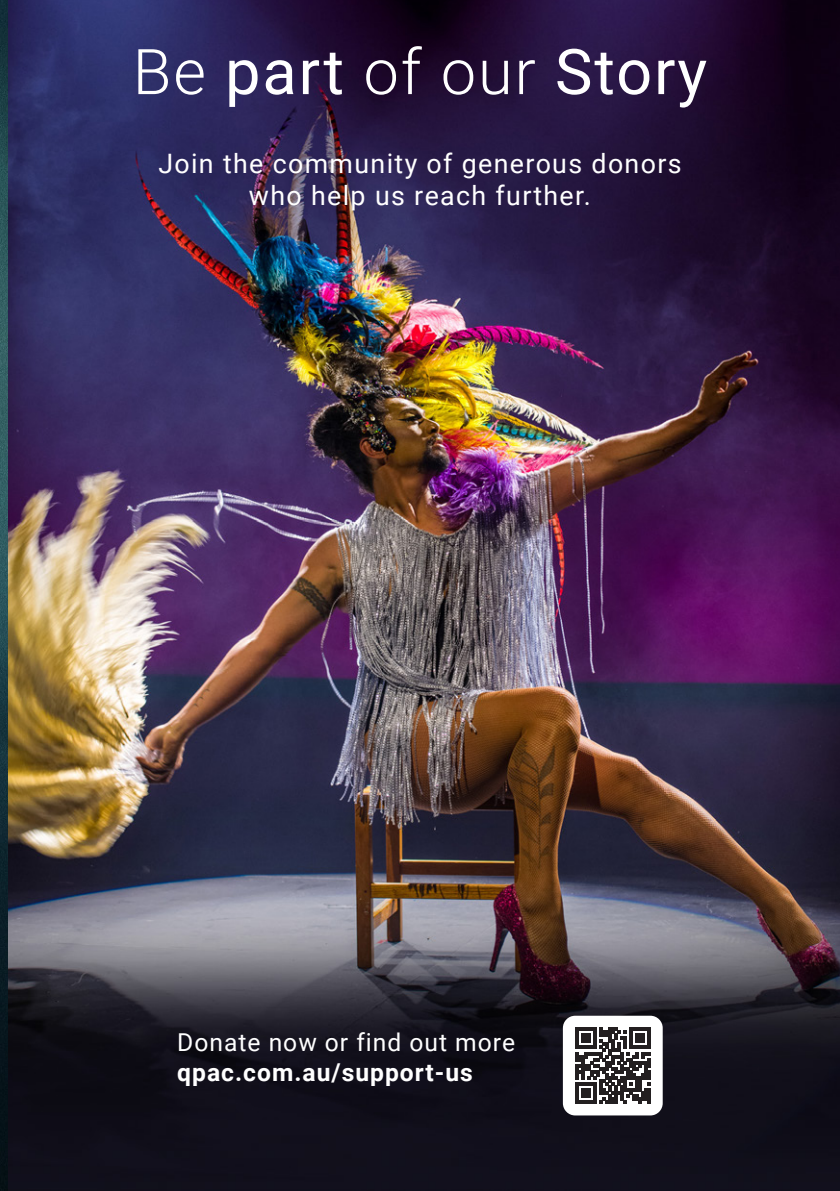
<style>
.page{position:relative;width:840px;height:1191px;background:#fff}
.page>*{position:absolute;margin:0;border:0;box-sizing:border-box;transform-origin:0 0}
.Heading_1{font:63px "Roboto";letter-spacing:.03em;color:#fff}
.Heading_1-2{font:26.8px/32.2px "Roboto";letter-spacing:.05em;color:#fff;text-align:center}
.Heading_1-3{font:24.6px/29.6px "Roboto";letter-spacing:.04em;color:#fff}
.s1{font-weight:300}
.s2{font-weight:700}
</style>
<div class="page">
<img style="left:8px;top:0;width:831px;height:1191px">
<div style="left:562px;top:1015px;width:100px;height:100px;background:#fff;border-radius:12px"></div>
<svg style="left:575px;top:1027px;width:75px;height:76px"></svg>
<img style="left:0;top:0;width:8px;height:1191px">
<p class="Heading_1" style="left:133px;top:28px;width:575px"><span class="s1">Be</span> part <span class="s1">of our</span> Story</p>
<p class="Heading_1-2" style="left:158px;top:146px;width:524px">Join the community of generous donors who help us reach further.</p>
<p class="Heading_1-3" style="left:177px;top:1026px;width:339px">Donate now or find out more <span class="s2">qpac.com.au/support-us</span></p>
</div>
